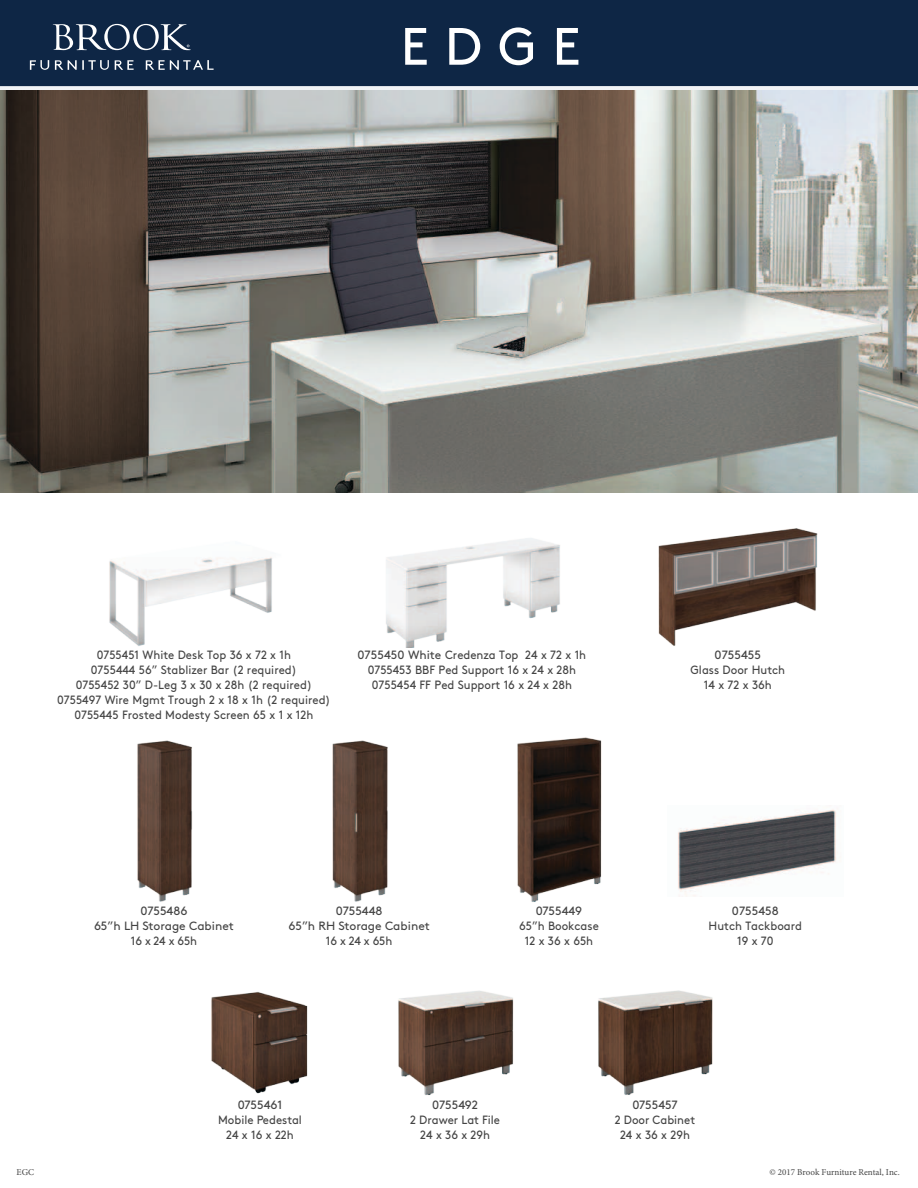
<style>
.page{position:relative;width:918px;height:1188px;background:#fff}
.page>*{position:absolute;margin:0;border:0;box-sizing:border-box;transform-origin:0 0}
.Collection{font:52.5px "Brown Pro";color:#fff}
.Product_descriptions{font:12px "Brown Pro";color:#444;scale:.95 1}
.Product_descriptions-2{font:12px/15px "Brown Pro";color:#444;text-align:center}
.t1{font:9px "Minion Pro";color:#444}
</style>
<div class="page">
<div style="left:0;top:0;width:918px;height:89px;background:#0e2645"></div>
<svg style="left:30px;top:60px;width:184px;height:10px"></svg>
<svg style="left:53px;top:24px;width:138px;height:26px"></svg>
<div style="left:0;top:86px;width:918px;height:5px;background:#f1f3f6"></div>
<img style="left:0;top:90px;width:918px;height:403px">
<img style="left:658px;top:528px;width:160px;height:118px">
<img style="left:678px;top:809px;width:158px;height:87px">
<img style="left:398px;top:991px;width:116px;height:104px">
<img style="left:109px;top:557px;width:163px;height:89px">
<img style="left:517px;top:737px;width:85px;height:165px">
<img style="left:598px;top:990px;width:115px;height:105px">
<img style="left:211px;top:992px;width:97px;height:102px">
<img style="left:332px;top:740px;width:56px;height:162px">
<img style="left:137px;top:740px;width:56px;height:162px">
<img style="left:386px;top:538px;width:174px;height:110px">
<p class="Collection" style="left:400px;top:6px;width:182px">EDGE</p>
<p class="Product_descriptions" style="left:97px;top:646px;width:206px">0755451 White Desk Top 36 x 72 x 1h</p>
<p class="Product_descriptions" style="left:91px;top:661px;width:218px">0755444 56” Stablizer Bar (2 required)</p>
<p class="Product_descriptions" style="left:76px;top:676px;width:250px">0755452 30” D-Leg 3 x 30 x 28h (2 required)</p>
<p class="Product_descriptions" style="left:57px;top:691px;width:289px">0755497 Wire Mgmt Trough 2 x 18 x 1h (2 required)</p>
<p class="Product_descriptions" style="left:74px;top:706px;width:253px">0755445 Frosted Modesty Screen 65 x 1 x 12h</p>
<p class="Product_descriptions-2" style="left:357px;top:646px;width:230px">0755450 White Credenza Top 24 x 72 x 1h<br>0755453 BBF Ped Support 16 x 24 x 28h</p>
<p class="Product_descriptions" style="left:372px;top:676px;width:212px">0755454 FF Ped Support 16 x 24 x 28h</p>
<p class="Product_descriptions-2" style="left:715px;top:646px;width:48px">0755455</p>
<p class="Product_descriptions" style="left:691px;top:661px;width:101px">Glass Door Hutch</p>
<p class="Product_descriptions" style="left:704px;top:676px;width:73px">14 x 72 x 36h</p>
<p class="Product_descriptions-2" style="left:141px;top:903px;width:48px">0755486</p>
<p class="Product_descriptions-2" style="left:94px;top:918px;width:141px">65”h LH Storage Cabinet</p>
<p class="Product_descriptions" style="left:131px;top:932px;width:71px">16 x 24 x 65h</p>
<p class="Product_descriptions-2" style="left:336px;top:903px;width:48px">0755448</p>
<p class="Product_descriptions-2" style="left:289px;top:918px;width:143px">65”h RH Storage Cabinet</p>
<p class="Product_descriptions" style="left:326px;top:932px;width:71px">16 x 24 x 65h</p>
<p class="Product_descriptions-2" style="left:536px;top:903px;width:48px">0755449</p>
<p class="Product_descriptions" style="left:519px;top:917px;width:85px">65”h Bookcase</p>
<p class="Product_descriptions" style="left:525px;top:932px;width:74px">12 x 36 x 65h</p>
<p class="Product_descriptions-2" style="left:732px;top:903px;width:48px">0755458</p>
<p class="Product_descriptions" style="left:709px;top:917px;width:100px">Hutch Tackboard</p>
<p class="Product_descriptions" style="left:737px;top:932px;width:40px">19 x 70</p>
<p class="t1" style="left:17px;top:1166px;width:19px">EGC</p>
<p class="Product_descriptions-2" style="left:238px;top:1096px;width:46px">0755461</p>
<p class="Product_descriptions" style="left:218px;top:1110px;width:90px">Mobile Pedestal</p>
<p class="Product_descriptions" style="left:226px;top:1125px;width:73px">24 x 16 x 22h</p>
<p class="Product_descriptions-2" style="left:432px;top:1096px;width:47px">0755492</p>
<p class="Product_descriptions" style="left:410px;top:1110px;width:96px">2 Drawer Lat File</p>
<p class="Product_descriptions" style="left:420px;top:1125px;width:75px">24 x 36 x 29h</p>
<p class="Product_descriptions-2" style="left:632px;top:1096px;width:47px">0755457</p>
<p class="Product_descriptions" style="left:615px;top:1110px;width:86px">2 Door Cabinet</p>
<p class="Product_descriptions" style="left:620px;top:1125px;width:75px">24 x 36 x 29h</p>
<p class="t1" style="left:770px;top:1166px;width:132px">© 2017 Brook Furniture Rental, Inc.</p>
</div>
